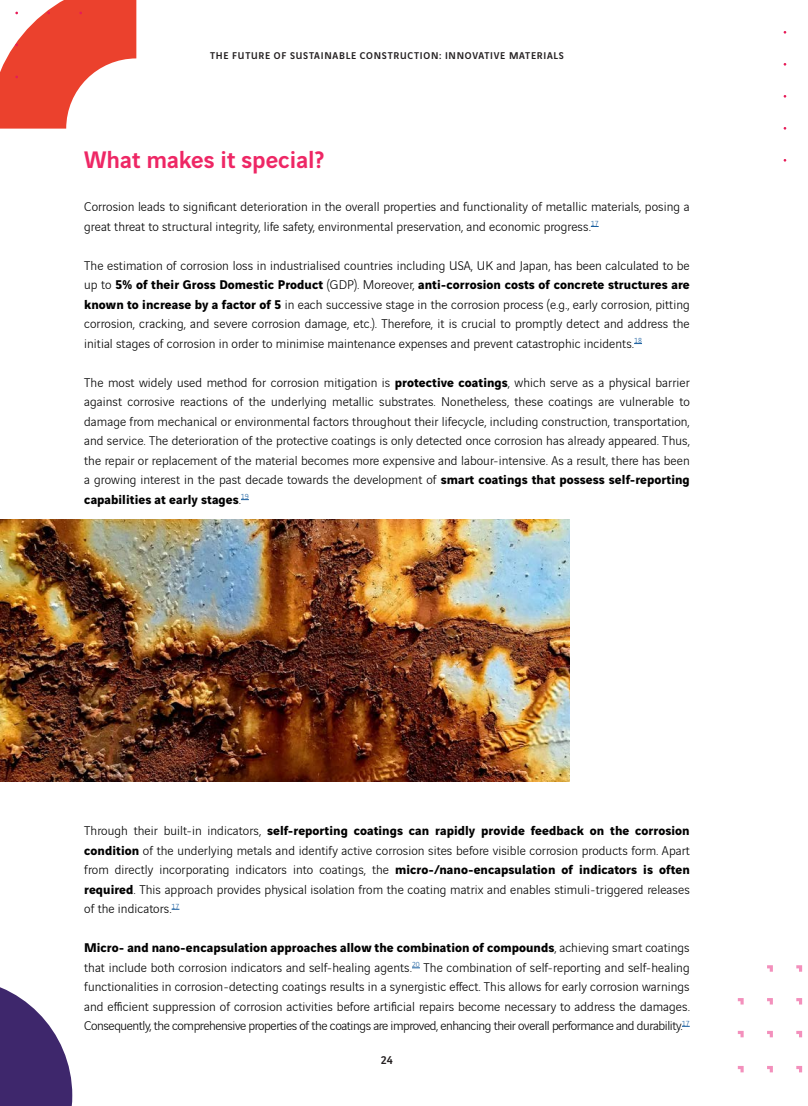
<style>
.page{position:relative;width:808px;height:1106px;background:#fff}
.page>*{position:absolute;margin:0;border:0;box-sizing:border-box;transform-origin:0 0}
.t1{font:500 25.5px "Vinci Sans";color:#ee2765}
.t2{font:300 13.5px/19.5px "Vinci Sans";letter-spacing:.005em;color:#000001;text-align:justify}
.t3{font:500 12px "Vinci Sans";color:#231f20}
.t4{font:500 10.5px "Vinci Sans";letter-spacing:.07em;color:#231f20}
.s1{font-weight:700}
</style>
<div class="page">
<svg style="left:783px;top:31px;width:4px;height:131px"></svg>
<svg style="left:0;top:0;width:136px;height:129px"></svg>
<svg style="left:796px;top:998px;width:6px;height:6px"></svg>
<svg style="left:796px;top:1030px;width:6px;height:7px"></svg>
<svg style="left:796px;top:1066px;width:6px;height:6px"></svg>
<svg style="left:767px;top:998px;width:6px;height:6px"></svg>
<svg style="left:767px;top:1030px;width:6px;height:7px"></svg>
<svg style="left:767px;top:1066px;width:6px;height:6px"></svg>
<svg style="left:738px;top:998px;width:6px;height:6px"></svg>
<svg style="left:738px;top:1030px;width:6px;height:7px"></svg>
<svg style="left:738px;top:1066px;width:6px;height:6px"></svg>
<svg style="left:796px;top:965px;width:6px;height:6px"></svg>
<svg style="left:767px;top:965px;width:6px;height:6px"></svg>
<img style="left:0;top:519px;width:570px;height:262px">
<svg style="left:0;top:987px;width:72px;height:119px"></svg>
<p class="t4" style="left:210px;top:48px;width:355px">THE FUTURE OF SUSTAINABLE CONSTRUCTION: INNOVATIVE MATERIALS</p>
<p class="t1" style="left:84px;top:139px;width:241px">What makes it special?</p>
<p class="t2" style="left:84px;top:196px;width:607px">Corrosion leads to significant deterioration in the overall properties and functionality of metallic materials, posing a great threat to structural integrity, life safety, environmental preservation, and economic progress.<sup>17</sup></p>
<p class="t2" style="left:84px;top:254px;width:607px">The estimation of corrosion loss in industrialised countries including USA, UK and Japan, has been calculated to be up to <span class="s1">5% of their Gross Domestic Product</span> (GDP). Moreover, <span class="s1">anti-corrosion costs of concrete structures are known to increase by a factor of 5</span> in each successive stage in the corrosion process (e.g., early corrosion, pitting corrosion, cracking, and severe corrosion damage, etc.). Therefore, it is crucial to promptly detect and address the initial stages of corrosion in order to minimise maintenance expenses and prevent catastrophic incidents.<sup>18</sup></p>
<p class="t2" style="left:84px;top:371px;width:607px">The most widely used method for corrosion mitigation is <span class="s1">protective coatings</span>, which serve as a physical barrier against corrosive reactions of the underlying metallic substrates. Nonetheless, these coatings are vulnerable to damage from mechanical or environmental factors throughout their lifecycle, including construction, transportation, and service. The deterioration of the protective coatings is only detected once corrosion has already appeared. Thus, the repair or replacement of the material becomes more expensive and labour-intensive. As a result, there has been a growing interest in the past decade towards the development of <span class="s1">smart coatings that possess self-reporting capabilities at early stages</span>.<sup>19</sup></p>
<p class="t2" style="left:84px;top:820px;width:607px">Through their built-in indicators, <span class="s1">self-reporting coatings can rapidly provide feedback on the corrosion condition</span> of the underlying metals and identify active corrosion sites before visible corrosion products form. Apart from directly incorporating indicators into coatings, the <span class="s1">micro-/nano-encapsulation of indicators is often required</span>. This approach provides physical isolation from the coating matrix and enables stimuli-triggered releases of the indicators.<sup>17</sup></p>
<p class="t2" style="left:84px;top:937px;width:607px"><span class="s1">Micro- and nano-encapsulation approaches allow the combination of compounds</span>, achieving smart coatings that include both corrosion indicators and self-healing agents.<sup>20</sup> The combination of self-reporting and self-healing functionalities in corrosion-detecting coatings results in a synergistic effect. This allows for early corrosion warnings and efficient suppression of corrosion activities before artificial repairs become necessary to address the damages.<br>Consequently, the comprehensive properties of the coatings are improved, enhancing their overall performance and durability.<sup>17</sup></p>
<p class="t3" style="left:381px;top:1051px;width:14px">24</p>
</div>
